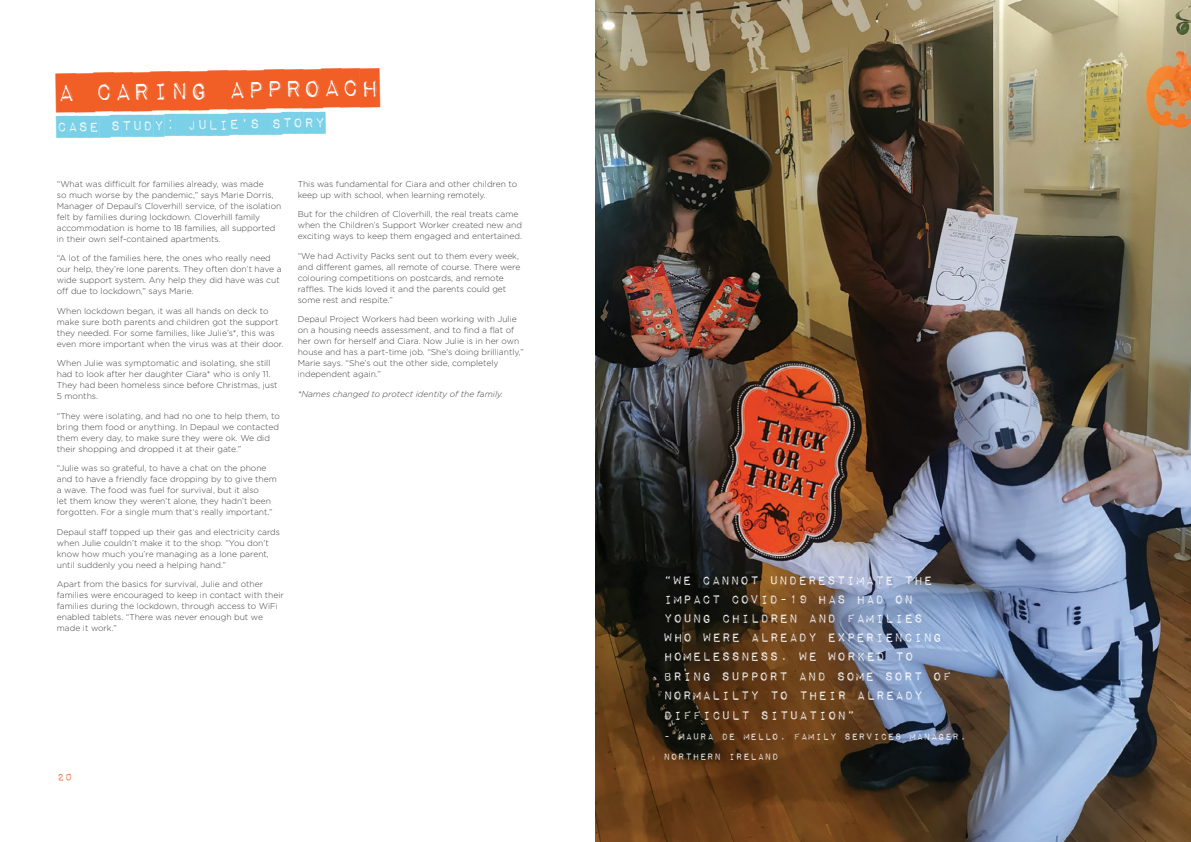
<style>
.page{position:relative;width:1191px;height:842px;background:#fff}
.page>*{position:absolute;margin:0;border:0;box-sizing:border-box;transform-origin:0 0}
.t1{font:32px "Impact Label";color:#f15f27}
.t2{font:18px "Impact Label";color:#79d0e7}
.t3{font:16px/19.3px "Impact Label Reversed";color:#fff}
.t4{font:13px "Impact Label Reversed";color:#f26322}
.t5{font:12px/20px "Impact Label Reversed";color:#fff}
.t6{font:300 8.5px/11px "Gotham";color:#414042}
.t7{font:italic 300 8.5px "Gotham";color:#414042}
</style>
<div class="page">
<img style="left:595px;top:0;width:596px;height:842px">
<h1 class="t1" style="left:57px;top:73px;width:324px;rotate:-1deg">A caring approach</h1>
<h2 class="t2" style="left:57px;top:116px;width:270px;rotate:-1deg">case study: Julie’s story</h2>
<p class="t6" style="left:57px;top:178px;width:226px">“What was difficult for families already, was made<br>so much worse by the pandemic,” says Marie Dorris, Manager of Depaul’s Cloverhill service, of the isolation felt by families during lockdown. Cloverhill family accommodation is home to 18 families, all supported in their own self-contained apartments.</p>
<p class="t6" style="left:57px;top:252px;width:226px">“A lot of the families here, the ones who really need our help, they’re lone parents. They often don’t have a wide support system. Any help they did have was cut off due to lockdown,” says Marie.</p>
<p class="t6" style="left:57px;top:305px;width:228px">When lockdown began, it was all hands on deck to make sure both parents and children got the support they needed. For some families, like Julie’s*, this was even more important when the virus was at their door.</p>
<p class="t6" style="left:57px;top:357px;width:222px">When Julie was symptomatic and isolating, she still had to look after her daughter Ciara* who is only 11.<br>They had been homeless since before Christmas, just 5 months.</p>
<p class="t6" style="left:57px;top:410px;width:225px">“They were isolating, and had no one to help them, to bring them food or anything. In Depaul we contacted them every day, to make sure they were ok. We did their shopping and dropped it at their gate.”</p>
<p class="t6" style="left:57px;top:462px;width:221px">“Julie was so grateful, to have a chat on the phone and to have a friendly face dropping by to give them a wave. The food was fuel for survival, but it also<br>let them know they weren’t alone, they hadn’t been forgotten. For a single mum that’s really important.”</p>
<p class="t6" style="left:57px;top:526px;width:225px">Depaul staff topped up their gas and electricity cards when Julie couldn’t make it to the shop. “You don’t know how much you’re managing as a lone parent, until suddenly you need a helping hand.”</p>
<p class="t6" style="left:57px;top:578px;width:229px">Apart from the basics for survival, Julie and other families were encouraged to keep in contact with their families during the lockdown, through access to WiFi enabled tablets. “There was never enough but we made it work.”</p>
<p class="t6" style="left:298px;top:178px;width:221px">This was fundamental for Ciara and other children to keep up with school, when learning remotely.</p>
<p class="t6" style="left:298px;top:208px;width:226px">But for the children of Cloverhill, the real treats came when the Children’s Support Worker created new and exciting ways to keep them engaged and entertained.</p>
<p class="t6" style="left:298px;top:250px;width:224px">“We had Activity Packs sent out to them every week, and different games, all remote of course. There were colouring competitions on postcards, and remote raffles. The kids loved it and the parents could get some rest and respite.”</p>
<p class="t6" style="left:298px;top:313px;width:228px">Depaul Project Workers had been working with Julie on a housing needs assessment, and to find a flat of her own for herself and Ciara. Now Julie is in her own house and has a part-time job. “She’s doing brilliantly,” Marie says. “She’s out the other side, completely independent again.”</p>
<p class="t7" style="left:298px;top:388px;width:207px">*Names changed to protect identity of the family.</p>
<h3 class="t4" style="left:57px;top:771px;width:17px">20</h3>
<h3 class="t3" style="left:663px;top:571px;width:290px">“we cannot underestimate the impact covid-19 has had on young children and families who were already experiencing homelessness. we worked to bring support and some sort of normalilty to their already difficult situation”</h3>
<h3 class="t5" style="left:663px;top:727px;width:304px">- maura de mello, family services manager,<br>Northern Ireland</h3>
</div>
